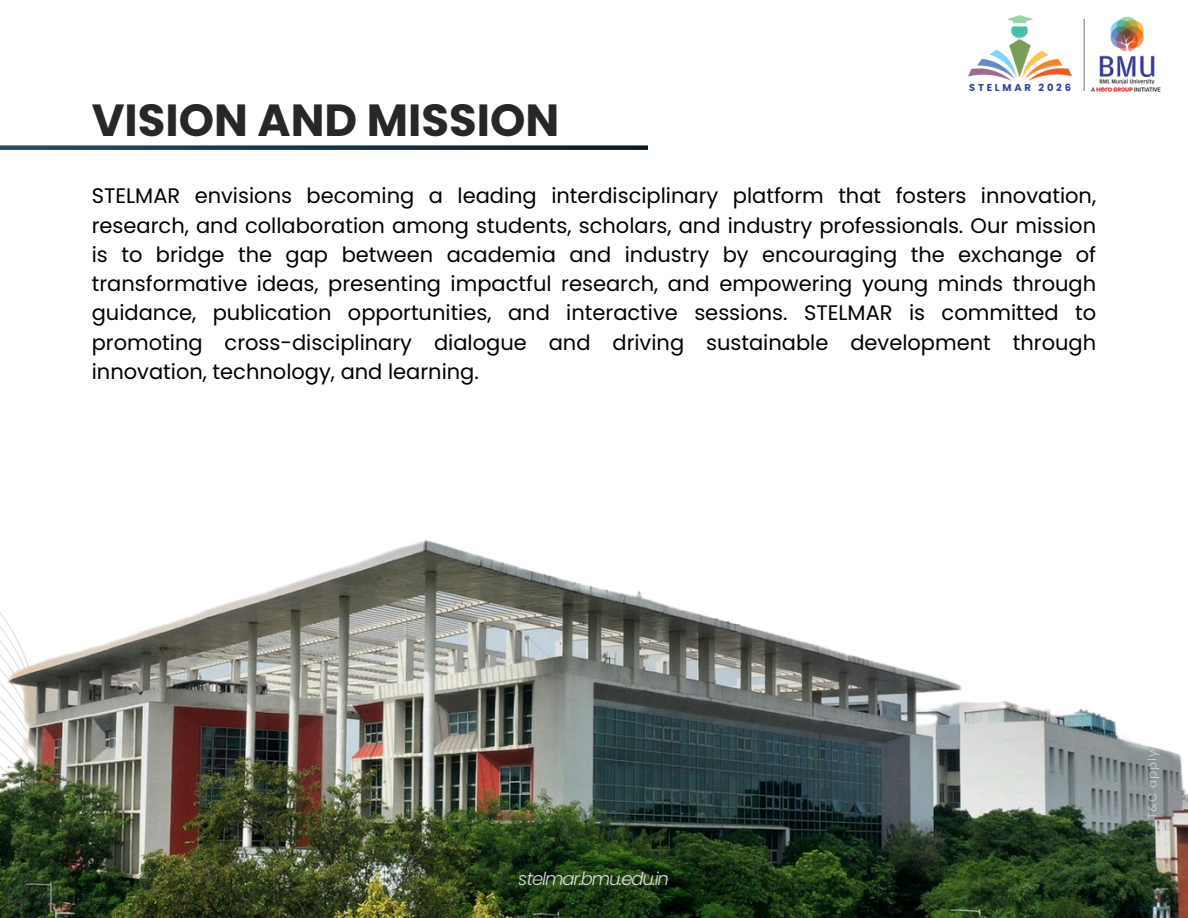
<style>
.page{position:relative;width:1188px;height:918px;background:#fff}
.page>*{position:absolute;margin:0;border:0;box-sizing:border-box;transform-origin:0 0}
.t1{font:700 45px "Poppins";color:#272727}
.t2{font:21px/29.2px "Poppins";color:#000;text-align:justify}
.t3{font:italic 300 18px "Poppins";letter-spacing:-.065em;color:#fff}
.t4{font:12px "Poppins";letter-spacing:.075em;color:#fff}
.t5{font:700 9.9px "Poppins";letter-spacing:.28em;color:#3140a5}
</style>
<div class="page">
<img style="left:1091px;top:16px;width:70px;height:76px">
<img style="left:968px;top:16px;width:104px;height:65px">
<hr style="left:1084px;top:19px;width:1px;height:72px;background:#606060">
<img style="left:0;top:540px;width:1188px;height:378px">
<svg style="left:0;top:145px;width:648px;height:5px;background:#2e465c"></svg>
<h1 class="t1" style="left:92px;top:89px;width:469px">VISION AND MISSION</h1>
<p class="t5" style="left:969px;top:80px;width:103px">STELMAR 2026</p>
<p class="t2" style="left:92px;top:181px;width:1006px">STELMAR envisions becoming a leading interdisciplinary platform that fosters innovation, research, and collaboration among students, scholars, and industry professionals. Our mission is to bridge the gap between academia and industry by encouraging the exchange of transformative ideas, presenting impactful research, and empowering young minds through guidance, publication opportunities, and interactive sessions. STELMAR is committed to promoting cross-disciplinary dialogue and driving sustainable development through innovation, technology, and learning.</p>
<p class="t3" style="left:519px;top:866px;width:152px">stelmar.bmu.edu.in</p>
<p class="t4" style="left:1144px;top:826px;width:78px;rotate:-90deg">*T&amp;C apply</p>
</div>
